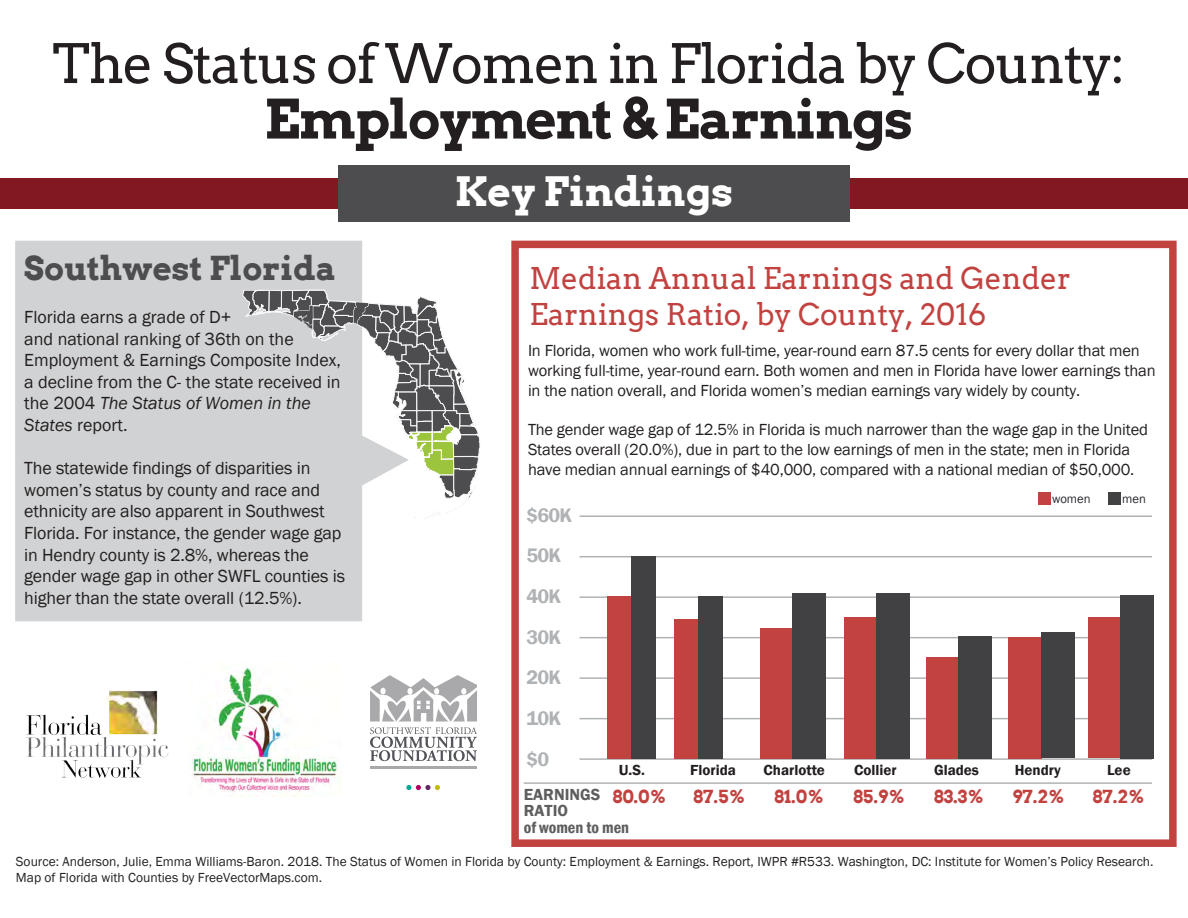
<style>
.page{position:relative;width:1188px;height:918px;background:#fff}
.page>*{position:absolute;margin:0;border:0;box-sizing:border-box;transform-origin:0 0}
.t1{font:54px "Arvo";letter-spacing:-.03em;color:#231f20}
.t2{font:700 54px "Arvo";letter-spacing:-.03em;color:#231f20}
.t3{font:700 40.5px "Arvo";color:#fff}
.t4{font:700 33px "Arvo";color:#4d4d4f}
.t5{font:30px/36px "Arvo";color:#c24240}
.t6{font:600 20.1px/40.7px "Franklin Gothic";letter-spacing:-.04em;color:#b0b3b5}
.t7{font:18px/21.6px "Franklin Gothic";letter-spacing:-.005em;color:#231f20}
.t8{font:700 18px "Arvo";color:#c24240}
.t9{font:16.5px/19.8px "Franklin Gothic";letter-spacing:-.01em;color:#231f20}
.t10{font:600 16.5px/16.5px "Franklin Gothic";color:#5e5e5e}
.t11{font:600 condensed 16.5px "Franklin Gothic";color:#5e5e5e}
.t12{font:600 15px "Franklin Gothic";color:#231f20}
.t13{font:13.5px/16.2px "Franklin Gothic";color:#231f20}
.t14{font:12.6px "Franklin Gothic";color:#24262b}
.s1{font-style:italic}
</style>
<div class="page">
<svg style="left:511px;top:241px;width:666px;height:606px"></svg>
<div style="left:15px;top:241px;width:347px;height:380px;background:#d0d2d3"></div>
<svg style="left:243px;top:240px;width:237px;height:361px"></svg>
<hr style="left:580px;top:515px;width:572px;height:2px;background:#b0b3b5">
<hr style="left:580px;top:556px;width:572px;height:1px;background:#b0b3b5">
<hr style="left:580px;top:596px;width:572px;height:2px;background:#b0b3b5">
<hr style="left:580px;top:637px;width:572px;height:1px;background:#b0b3b5">
<hr style="left:580px;top:677px;width:572px;height:2px;background:#b0b3b5">
<hr style="left:580px;top:718px;width:572px;height:1px;background:#b0b3b5">
<hr style="left:580px;top:758px;width:572px;height:2px;background:#b0b3b5">
<hr style="left:524px;top:782px;width:628px;height:2px;background:#b0b3b5">
<div style="left:607px;top:596px;width:25px;height:162px;background:#c24240"></div>
<div style="left:631px;top:556px;width:25px;height:202px;background:#414143"></div>
<div style="left:675px;top:619px;width:24px;height:139px;background:#c24240"></div>
<div style="left:699px;top:596px;width:24px;height:162px;background:#414143"></div>
<div style="left:760px;top:628px;width:33px;height:130px;background:#c24240"></div>
<div style="left:793px;top:593px;width:33px;height:165px;background:#414143"></div>
<div style="left:844px;top:617px;width:34px;height:141px;background:#c24240"></div>
<div style="left:877px;top:593px;width:33px;height:165px;background:#414143"></div>
<div style="left:926px;top:657px;width:33px;height:101px;background:#c24240"></div>
<div style="left:958px;top:636px;width:33px;height:122px;background:#414143"></div>
<div style="left:1009px;top:637px;width:33px;height:121px;background:#c24240"></div>
<div style="left:1041px;top:632px;width:33px;height:126px;background:#414143"></div>
<div style="left:1088px;top:617px;width:33px;height:141px;background:#c24240"></div>
<div style="left:1120px;top:595px;width:33px;height:163px;background:#414143"></div>
<div style="left:1038px;top:493px;width:13px;height:12px;background:#c24240"></div>
<div style="left:1108px;top:493px;width:12px;height:12px;background:#414143"></div>
<div style="left:0;top:178px;width:1188px;height:31px;background:#821920"></div>
<div style="left:338px;top:166px;width:512px;height:56px;background:#4d4d4f"></div>
<img style="left:188px;top:666px;width:150px;height:130px">
<img style="left:26px;top:690px;width:142px;height:87px">
<hr style="left:370px;top:767px;width:107px;height:2px;background:#a9a8aa">
<svg style="left:370px;top:675px;width:107px;height:86px"></svg>
<svg style="left:406px;top:785px;width:34px;height:5px"></svg>
<h1 class="t1" style="left:52px;top:31px;width:1074px">The Status of Women in Florida by County:</h1>
<h1 class="t2" style="left:264px;top:85px;width:651px">Employment &amp; Earnings</h1>
<h2 class="t3" style="left:455px;top:166px;width:280px">Key Findings</h2>
<h3 class="t4" style="left:24px;top:247px;width:314px">Southwest Florida</h3>
<p class="t7" style="left:24px;top:307px;width:318px">Florida earns a grade of D+<br>and national ranking of 36th on the<br>Employment &amp; Earnings Composite Index, a decline from the C- the state received in the 2004 <span class="s1">The Status of Women in the<br>States</span> report.</p>
<p class="t7" style="left:24px;top:458px;width:322px">The statewide findings of disparities in women’s status by county and race and ethnicity are also apparent in Southwest Florida. For instance, the gender wage gap in Hendry county is 2.8%, whereas the gender wage gap in other SWFL counties is higher than the state overall (12.5%).</p>
<h3 class="t5" style="left:529px;top:260px;width:543px">Median Annual Earnings and Gender<br>Earnings Ratio, by County, 2016</h3>
<p class="t9" style="left:528px;top:341px;width:629px">In Florida, women who work full-time, year-round earn 87.5 cents for every dollar that men working full-time, year-round earn. Both women and men in Florida have lower earnings than in the nation overall, and Florida women’s median earnings vary widely by county.</p>
<p class="t9" style="left:528px;top:420px;width:622px">The gender wage gap of 12.5% in Florida is much narrower than the wage gap in the United<br>States overall (20.0%), due in part to the low earnings of men in the state; men in Florida have median annual earnings of $40,000, compared with a national median of $50,000.</p>
<p class="t6" style="left:527px;top:495px;width:47px">$60K<br>50K<br>40K<br>30K<br>20K<br>10K $0</p>
<p class="t14" style="left:1052px;top:491px;width:40px">women</p>
<p class="t14" style="left:1122px;top:491px;width:25px">men</p>
<p class="t12" style="left:619px;top:761px;width:28px">U.S.</p>
<p class="t12" style="left:690px;top:761px;width:47px">Florida</p>
<p class="t12" style="left:764px;top:761px;width:63px">Charlotte</p>
<p class="t12" style="left:854px;top:761px;width:44px">Collier</p>
<p class="t12" style="left:934px;top:761px;width:46px">Glades</p>
<p class="t12" style="left:1015px;top:761px;width:47px">Hendry</p>
<p class="t12" style="left:1107px;top:761px;width:25px">Lee</p>
<p class="t10" style="left:524px;top:786px;width:78px">EARNINGS<br>RATIO</p>
<p class="t11" style="left:524px;top:816px;width:107px">of women to men</p>
<p class="t8" style="left:612px;top:785px;width:55px">80.0%</p>
<p class="t8" style="left:693px;top:785px;width:53px">87.5%</p>
<p class="t8" style="left:774px;top:785px;width:51px">81.0%</p>
<p class="t8" style="left:853px;top:785px;width:53px">85.9%</p>
<p class="t8" style="left:933px;top:785px;width:51px">83.3%</p>
<p class="t8" style="left:1013px;top:785px;width:53px">97.2%</p>
<p class="t8" style="left:1092px;top:785px;width:53px">87.2%</p>
<p class="t13" style="left:16px;top:854px;width:1139px">Source: Anderson, Julie, Emma Williams-Baron. 2018. The Status of Women in Florida by County: Employment &amp; Earnings. Report, IWPR #R533. Washington, DC: Institute for Women’s Policy Research.<br>Map of Florida with Counties by FreeVectorMaps.com.</p>
</div>
